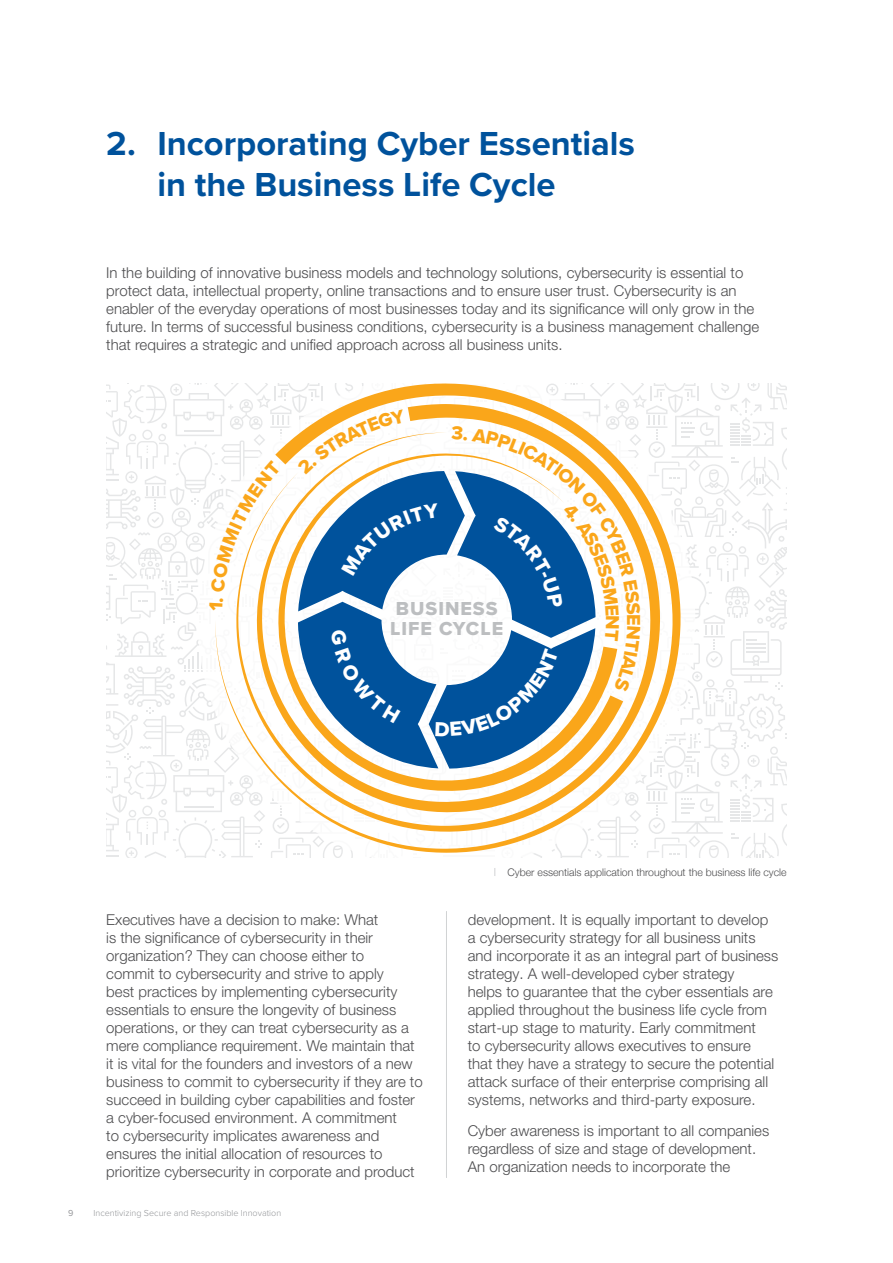
<style>
.page{position:relative;width:893px;height:1263px;background:#fff}
.page>*{position:absolute;margin:0;border:0;box-sizing:border-box;transform-origin:0 0}
.t1{font:700 34.5px/41.4px "Proxima Nova";color:#00529c}
.t2{font:19.5px/19.5px "Proxima Nova Extrabld";letter-spacing:.05em;color:#bcbec0}
.t3{font:19.5px "Proxima Nova Extrabld";color:#faa61a}
.t4{font:300 15px/18px "Helvetica Neue LT Pro";color:#4d4d4f}
.t5{font:300 10.5px "Helvetica Neue";color:#4d4d4f}
.t6{font:300 9px "Proxima Nova";color:#939598}
.t7{font:9px "Proxima Nova";color:#939598}
</style>
<div class="page">
<svg style="left:106px;top:383px;width:681px;height:474px"></svg>
<div style="left:198px;top:371px;width:497px;height:498px;background:#fff;border-radius:50%"></div>
<svg style="left:215px;top:383px;width:466px;height:470px"></svg>
<hr style="left:446px;top:911px;width:1px;height:267px;background:#d1d3d4">
<svg style="left:297px;top:409px;width:343px;height:360px"></svg>
<svg style="left:209px;top:460px;width:72px;height:151px"></svg>
<h1 class="t1" style="left:157px;top:122px;width:479px;text-indent:-51px">2. Incorporating Cyber Essentials in the Business Life Cycle</h1>
<p class="t4" style="left:106px;top:263px;width:654px">In the building of innovative business models and technology solutions, cybersecurity is essential to protect data, intellectual property, online transactions and to ensure user trust. Cybersecurity is an enabler of the everyday operations of most businesses today and its significance will only grow in the future. In terms of successful business conditions, cybersecurity is a business management challenge that requires a strategic and unified approach across all business units.</p>
<h2 class="t2" style="left:390px;top:599px;width:114px">BUSINESS<br>LIFE CYCLE</h2>
<h2 class="t3" style="left:648px;top:614px;width:13px;rotate:90deg">E</h2>
<p class="t5" style="left:508px;top:864px;width:281px">Cyber essentials application throughout the business life cycle</p>
<p class="t4" style="left:106px;top:910px;width:318px">Executives have a decision to make: What<br>is the significance of cybersecurity in their organization? They can choose either to<br>commit to cybersecurity and strive to apply<br>best practices by implementing cybersecurity essentials to ensure the longevity of business operations, or they can treat cybersecurity as a mere compliance requirement. We maintain that it is vital for the founders and investors of a new business to commit to cybersecurity if they are to succeed in building cyber capabilities and foster a cyber-focused environment. A commitment<br>to cybersecurity implicates awareness and ensures the initial allocation of resources to prioritize cybersecurity in corporate and product</p>
<p class="t4" style="left:468px;top:910px;width:312px">development. It is equally important to develop a cybersecurity strategy for all business units and incorporate it as an integral part of business strategy. A well-developed cyber strategy<br>helps to guarantee that the cyber essentials are applied throughout the business life cycle from start-up stage to maturity. Early commitment<br>to cybersecurity allows executives to ensure that they have a strategy to secure the potential attack surface of their enterprise comprising all systems, networks and third-party exposure.</p>
<p class="t4" style="left:468px;top:1121px;width:303px">Cyber awareness is important to all companies regardless of size and stage of development.<br>An organization needs to incorporate the</p>
<p class="t7" style="left:68px;top:1206px;width:7px">9</p>
<p class="t6" style="left:94px;top:1206px;width:189px">Incentivizing Secure and Responsible Innovation</p>
</div>
